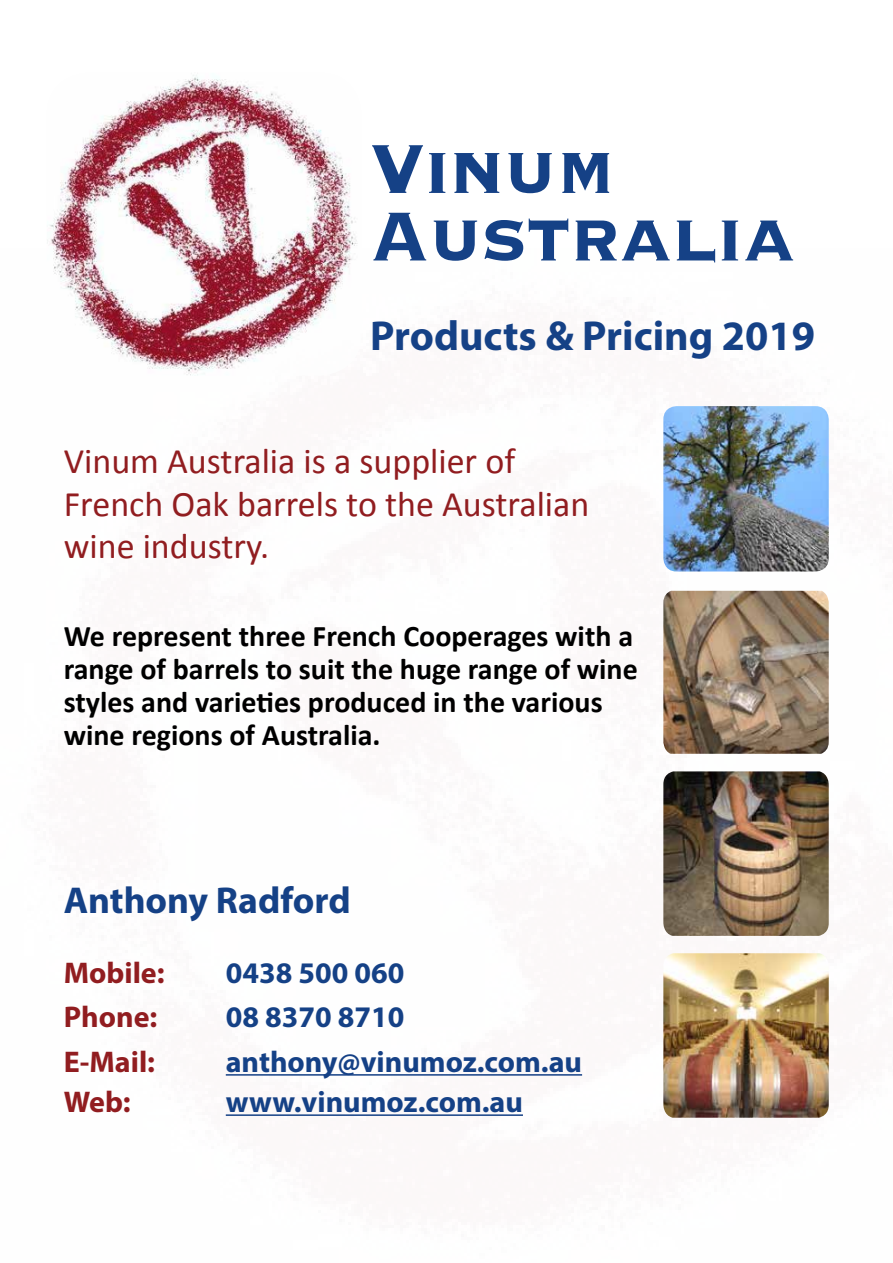
<style>
.page{position:relative;width:893px;height:1263px;background:#fff}
.page>*{position:absolute;margin:0;border:0;box-sizing:border-box;transform-origin:0 0}
.t1{font:700 90.75px/67.5px "Copperplate";letter-spacing:-.02em;color:#154186;scale:.91 1}
.t2{font:700 42px "Myriad Pro";color:#154186}
.t3{font:700 37.5px "Myriad Pro";color:#154186}
.t4{font:36px/42px "Calibri";color:#911d20}
.t5{font:700 30px/33px "Calibri";color:#000}
.t6{font:700 30px "Myriad Pro";color:#154186}
.t7{font:700 30px "Myriad Pro";color:#911d20}
</style>
<div class="page">
<hr style="left:226px;top:1074px;width:356px;height:2px;background:#154186">
<hr style="left:226px;top:1114px;width:297px;height:2px;background:#154186">
<img style="left:47px;top:75px;width:311px;height:301px">
<img style="left:663px;top:591px;width:166px;height:163px">
<img style="left:663px;top:406px;width:166px;height:165px">
<img style="left:663px;top:771px;width:166px;height:165px">
<img style="left:663px;top:953px;width:166px;height:165px">
<h1 class="t1" style="left:370px;top:130px;width:471px">Vinum<br>Australia</h1>
<h2 class="t2" style="left:370px;top:309px;width:447px">Products &amp; Pricing 2019</h2>
<p class="t4" style="left:64px;top:439px;width:527px">Vinum Australia is a supplier of<br>French Oak barrels to the Australian wine industry.</p>
<p class="t5" style="left:64px;top:618px;width:576px">We represent three French Cooperages with a range of barrels to suit the huge range of wine styles and varieties produced in the various wine regions of Australia.</p>
<p class="t3" style="left:64px;top:876px;width:289px">Anthony Radford</p>
<p class="t7" style="left:64px;top:953px;width:102px">Mobile:</p>
<p class="t6" style="left:226px;top:953px;width:180px">0438 500 060</p>
<p class="t7" style="left:64px;top:998px;width:95px">Phone:</p>
<p class="t6" style="left:226px;top:998px;width:180px">08 8370 8710</p>
<p class="t7" style="left:64px;top:1042px;width:93px">E-Mail:</p>
<p class="t6" style="left:226px;top:1042px;width:358px">anthony@vinumoz.com.au</p>
<p class="t7" style="left:64px;top:1082px;width:68px">Web:</p>
<p class="t6" style="left:226px;top:1082px;width:299px">www.vinumoz.com.au</p>
</div>
